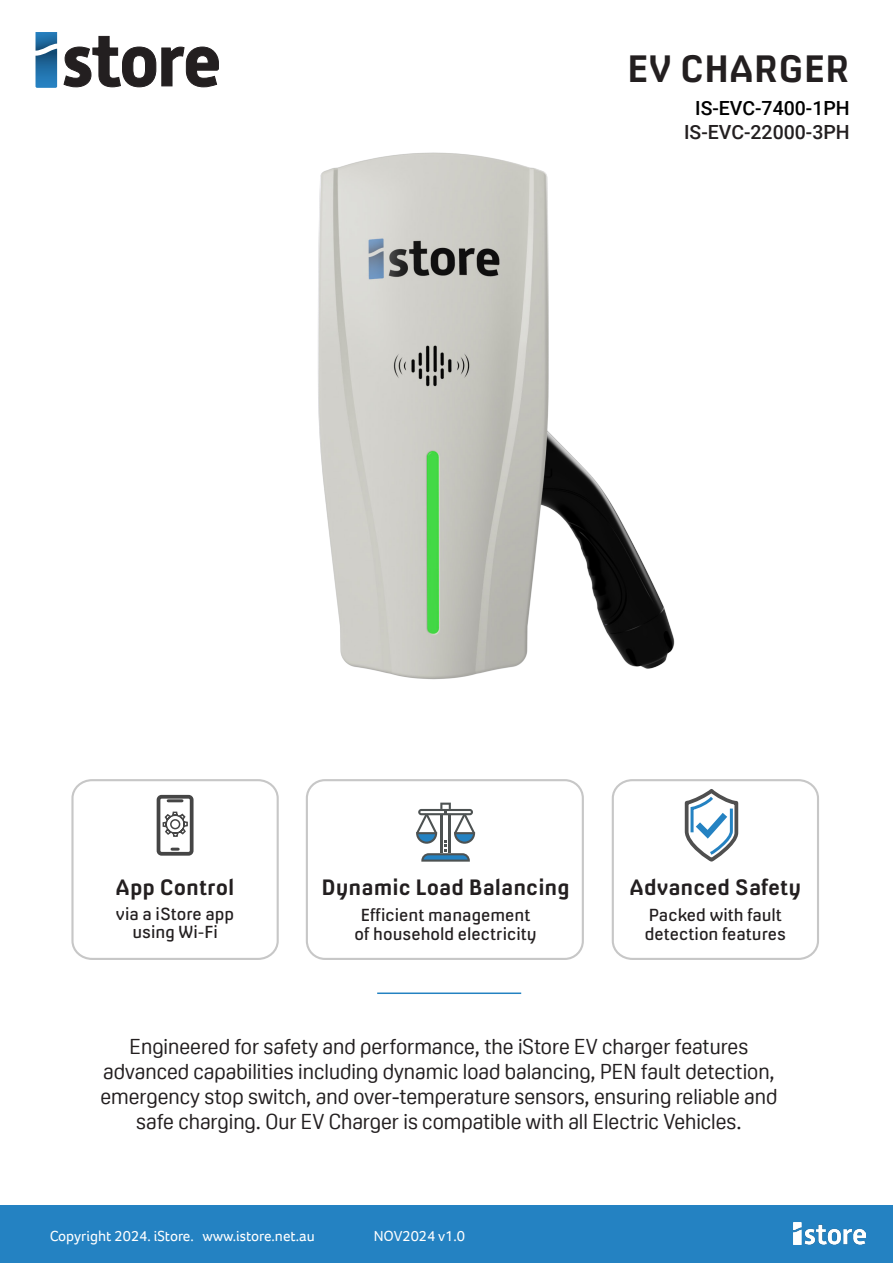
<style>
.page{position:relative;width:893px;height:1263px;background:#fff}
.page>*{position:absolute;margin:0;border:0;box-sizing:border-box;transform-origin:0 0}
.t1{font:700 36px "Milibus Rg";color:#231f20}
.t2{font:21px/25.2px "Oscine";color:#231f20;text-align:center}
.t3{font:700 21px "Milibus Rg";color:#231f20}
.t4{font:500 19.5px/23.4px "Roboto";color:#231f20;text-align:center}
.t5{font:16.5px/19.5px "Milibus Rg";color:#231f20;text-align:center}
.t6{font:15px "Foco";color:#fff}
.s1{color:#000}
</style>
<div class="page">
<svg style="left:36px;top:32px;width:21px;height:56px"></svg>
<svg style="left:63px;top:36px;width:156px;height:52px"></svg>
<div style="left:0;top:1205px;width:893px;height:58px;background:#2482c2"></div>
<img style="left:794px;top:1222px;width:71px;height:23px">
<img style="left:120px;top:84px;width:555px;height:596px">
<div style="left:157px;top:795px;width:37px;height:61px;border:4px solid #454545;border-radius:3px"></div>
<svg style="left:172px;top:848px;width:6px;height:3px"></svg>
<hr style="left:168px;top:799px;width:14px;height:3px;background:#454545">
<svg style="left:162px;top:811px;width:26px;height:26px"></svg>
<svg style="left:684px;top:789px;width:55px;height:73px"></svg>
<svg style="left:416px;top:803px;width:59px;height:59px"></svg>
<div style="left:71px;top:779px;width:208px;height:181px;border:2px solid #c7c7c7;border-radius:19px"></div>
<div style="left:612px;top:779px;width:207px;height:181px;border:2px solid #c7c7c7;border-radius:19px"></div>
<div style="left:306px;top:779px;width:278px;height:181px;border:2px solid #c7c7c7;border-radius:18px"></div>
<hr style="left:377px;top:992px;width:144px;height:2px;background:#2482c2">
<p class="t1" style="left:627px;top:47px;width:224px">EV CHARGER</p>
<p class="t4" style="left:684px;top:96px;width:167px"><span class="s1">IS-EVC-7400-1PH<br></span>IS-EVC-22000-3PH</p>
<p class="t3" style="left:116px;top:874px;width:120px">App Control</p>
<p class="t5" style="left:116px;top:905px;width:120px;line-height:18px">via a iStore app using Wi-Fi</p>
<p class="t3" style="left:321px;top:875px;width:250px">Dynamic Load Balancing</p>
<p class="t5" style="left:354px;top:904px;width:184px">Efficient management of household electricity</p>
<p class="t3" style="left:630px;top:875px;width:173px">Advanced Safety</p>
<p class="t5" style="left:645px;top:904px;width:143px;text-align:left">Packed with fault detection features</p>
<p class="t2" style="left:100px;top:1033px;width:678px">Engineered for safety and performance, the iStore EV charger features advanced capabilities including dynamic load balancing, PEN fault detection, emergency stop switch, and over-temperature sensors, ensuring reliable and safe charging. Our EV Charger is compatible with all Electric Vehicles.</p>
<p class="t6" style="left:50px;top:1226px;width:267px">Copyright 2024. iStore. www.istore.net.au</p>
<p class="t6" style="left:374px;top:1226px;width:93px">NOV2024 v1.0</p>
</div>
